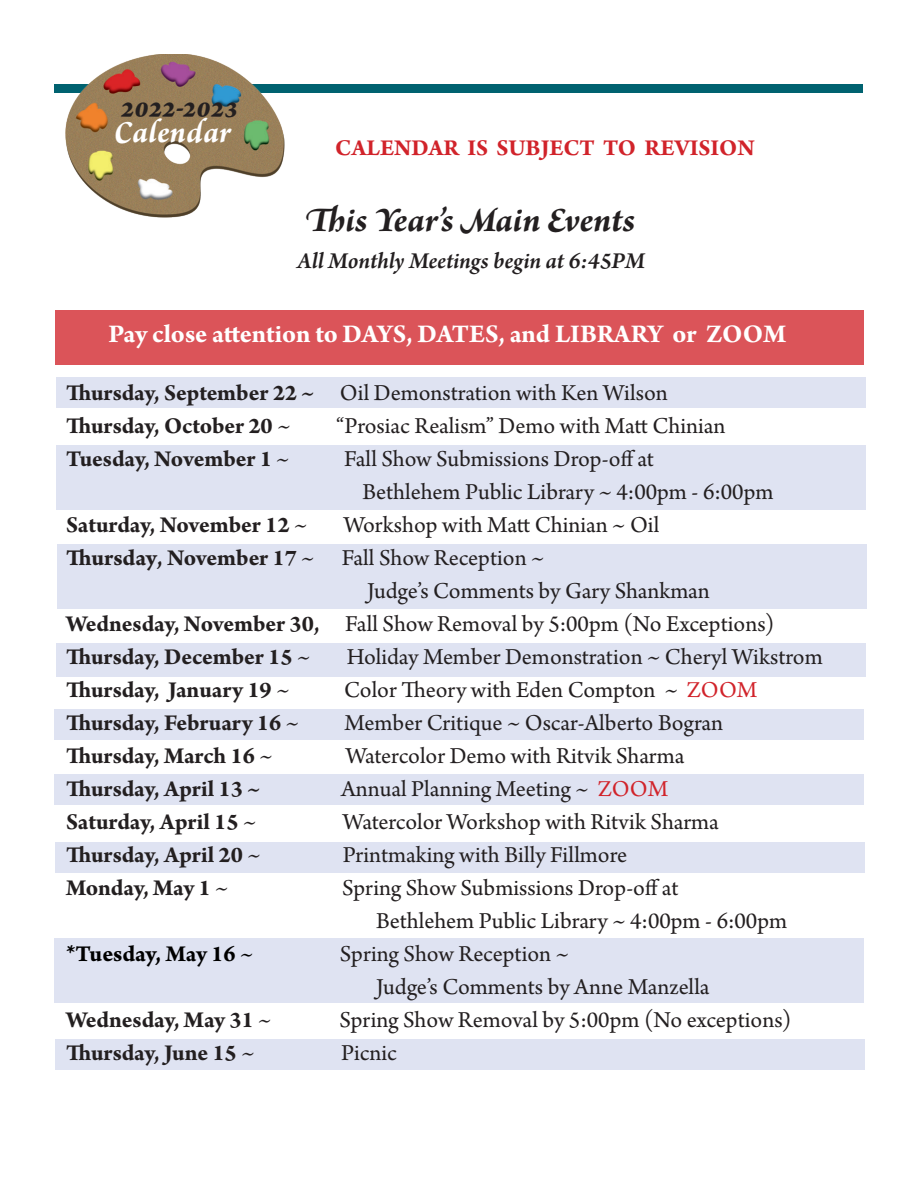
<style>
.page{position:relative;width:918px;height:1188px;background:#fff}
.page>*{position:absolute;margin:0;border:0;box-sizing:border-box;transform-origin:0 0}
.HEADING_IN_PALLETTE{font:italic 700 37.95px "Arno Pro";letter-spacing:.01em;color:#231f20}
.HEADING_IN_PALLETTE-2{font:italic 700 36px "Arno Pro";color:#231f20}
.HEADING_IN_PALLETTE-3{font:italic 700 32.55px "Arno Pro";letter-spacing:.005em;color:#fff}
.t1{font:700 27px "Arno Pro";letter-spacing:-.005em;color:#fff}
.CALENDAR{font:24px "Arno Pro";color:#231f20}
.CALENDAR-2{font:700 24px "Arno Pro";letter-spacing:-.005em;color:#231f20}
.CALENDAR-3{font:italic 600 24px "Arno Pro";letter-spacing:-.005em;color:#231f20}
.t2{font:700 24px "Arno Pro";color:#d1232a}
.CALENDAR-4{font:24px "Arno Pro Bold Sm Text";letter-spacing:-.005em;color:#000}
.s1{font-weight:700}
.s2{font-weight:400}
.s3{font-family:"Arno Pro Bold Sm Text"}
.s4{color:#d1232a}
.s5{font-family:"Arno Pro";font-weight:700}
.s6{font-family:"Arno Pro"}
</style>
<div class="page">
<div style="left:54px;top:84px;width:809px;height:9px;background:#006270"></div>
<img style="left:65px;top:54px;width:220px;height:164px">
<div style="left:54px;top:710px;width:809px;height:30px;background:#dfe3f2"></div>
<div style="left:56px;top:445px;width:809px;height:65px;background:#dfe3f2"></div>
<div style="left:56px;top:378px;width:809px;height:30px;background:#dfe3f2"></div>
<div style="left:57px;top:544px;width:809px;height:65px;background:#dfe3f2"></div>
<div style="left:55px;top:1040px;width:810px;height:30px;background:#dfe3f2"></div>
<div style="left:56px;top:643px;width:810px;height:34px;background:#dfe3f2"></div>
<div style="left:54px;top:938px;width:810px;height:65px;background:#dfe3f2"></div>
<div style="left:56px;top:843px;width:809px;height:30px;background:#dfe3f2"></div>
<div style="left:54px;top:774px;width:810px;height:30px;background:#dfe3f2"></div>
<div style="left:55px;top:310px;width:809px;height:54px;background:#db5459"></div>
<p class="HEADING_IN_PALLETTE" style="left:120px;top:91px;width:119px">2022-2023</p>
<p class="HEADING_IN_PALLETTE-3" style="left:114px;top:113px;width:118px">Calendar</p>
<p class="t2" style="left:335px;top:134px;width:421px">CALENDAR IS SUBJECT TO REVISION</p>
<p class="HEADING_IN_PALLETTE-2" style="left:305px;top:199px;width:332px">This Year’s Main Events</p>
<p class="CALENDAR-3" style="left:297px;top:247px;width:349px">All Monthly Meetings begin at 6:45PM</p>
<p class="t1" style="left:109px;top:318px;width:679px">Pay close attention to DAYS, DATES, and LIBRARY or ZOOM</p>
<p class="CALENDAR" style="left:66px;top:379px;width:603px"><span class="s1">Thursday, September 22 ~</span> Oil Demonstration with Ken Wilson</p>
<p class="CALENDAR-2" style="left:66px;top:412px;width:226px">Thursday, October 20 <span class="s2">~</span></p>
<p class="CALENDAR" style="left:336px;top:412px;width:391px">“Prosiac Realism” Demo with Matt Chinian</p>
<p class="CALENDAR-2" style="left:66px;top:445px;width:225px">Tuesday, November 1 <span class="s2">~</span></p>
<p class="CALENDAR" style="left:344px;top:445px;width:311px">Fall Show Submissions Drop-off at</p>
<p class="CALENDAR" style="left:362px;top:478px;width:413px">Bethlehem Public Library ~ 4:00pm - 6:00pm</p>
<p class="CALENDAR-2" style="left:66px;top:511px;width:243px">Saturday, November 12 <span class="s2">~</span></p>
<p class="CALENDAR" style="left:344px;top:511px;width:317px">Workshop with Matt Chinian ~ Oil</p>
<p class="CALENDAR" style="left:66px;top:544px;width:480px"><span class="s3">Thursday</span><span class="s1">, November 17</span> ~ Fall Show Reception ~</p>
<p class="CALENDAR" style="left:367px;top:577px;width:344px">Judge’s Comments by Gary Shankman</p>
<p class="CALENDAR" style="left:66px;top:610px;width:710px"><span class="s1">Wednesday, November 30,</span> Fall Show Removal by 5:00pm (No Exceptions)</p>
<p class="CALENDAR-2" style="left:66px;top:643px;width:246px">Thursday, December 15 <span class="s2">~</span></p>
<p class="CALENDAR" style="left:347px;top:643px;width:478px">Holiday Member Demonstration ~ Cheryl Wikstrom</p>
<p class="CALENDAR-2" style="left:66px;top:676px;width:225px">Thursday, January 19 <span class="s2">~</span></p>
<p class="CALENDAR" style="left:344px;top:676px;width:415px">Color Theory with Eden Compton ~ <span class="s4">ZOOM</span></p>
<p class="CALENDAR-2" style="left:66px;top:709px;width:234px">Thursday, February 16 <span class="s2">~</span></p>
<p class="CALENDAR" style="left:345px;top:709px;width:380px">Member Critique ~ Oscar-Alberto Bogran</p>
<p class="CALENDAR-2" style="left:66px;top:742px;width:208px">Thursday, March 16 <span class="s2">~</span></p>
<p class="CALENDAR" style="left:346px;top:742px;width:340px">Watercolor Demo with Ritvik Sharma</p>
<p class="CALENDAR-2" style="left:66px;top:775px;width:196px">Thursday, April 13 ~</p>
<p class="CALENDAR" style="left:341px;top:775px;width:329px">Annual Planning Meeting ~ <span class="s4">ZOOM</span></p>
<p class="CALENDAR-2" style="left:66px;top:808px;width:192px">Saturday, April 15 <span class="s2">~</span></p>
<p class="CALENDAR" style="left:343px;top:808px;width:378px">Watercolor Workshop with Ritvik Sharma</p>
<p class="CALENDAR-2" style="left:66px;top:841px;width:196px">Thursday, April 20 <span class="s2">~</span></p>
<p class="CALENDAR" style="left:343px;top:841px;width:286px">Printmaking with Billy Fillmore</p>
<p class="CALENDAR-2" style="left:66px;top:874px;width:164px">Monday, May 1 <span class="s2">~</span></p>
<p class="CALENDAR" style="left:342px;top:874px;width:338px">Spring Show Submissions Drop-off at</p>
<p class="CALENDAR" style="left:376px;top:907px;width:413px">Bethlehem Public Library ~ 4:00pm - 6:00pm</p>
<p class="CALENDAR-4" style="left:66px;top:940px;width:189px">*Tuesday, <span class="s5">May 16</span> <span class="s6">~</span></p>
<p class="CALENDAR" style="left:340px;top:940px;width:231px">Spring Show Reception ~</p>
<p class="CALENDAR" style="left:376px;top:973px;width:335px">Judge’s Comments by Anne Manzella</p>
<p class="CALENDAR-2" style="left:66px;top:1006px;width:207px">Wednesday, May 31 <span class="s2">~</span></p>
<p class="CALENDAR" style="left:340px;top:1006px;width:453px">Spring Show Removal by 5:00pm (No exceptions)</p>
<p class="CALENDAR-2" style="left:66px;top:1039px;width:190px">Thursday, June 15 <span class="s2">~</span></p>
<p class="CALENDAR" style="left:341px;top:1039px;width:57px">Picnic</p>
</div>
